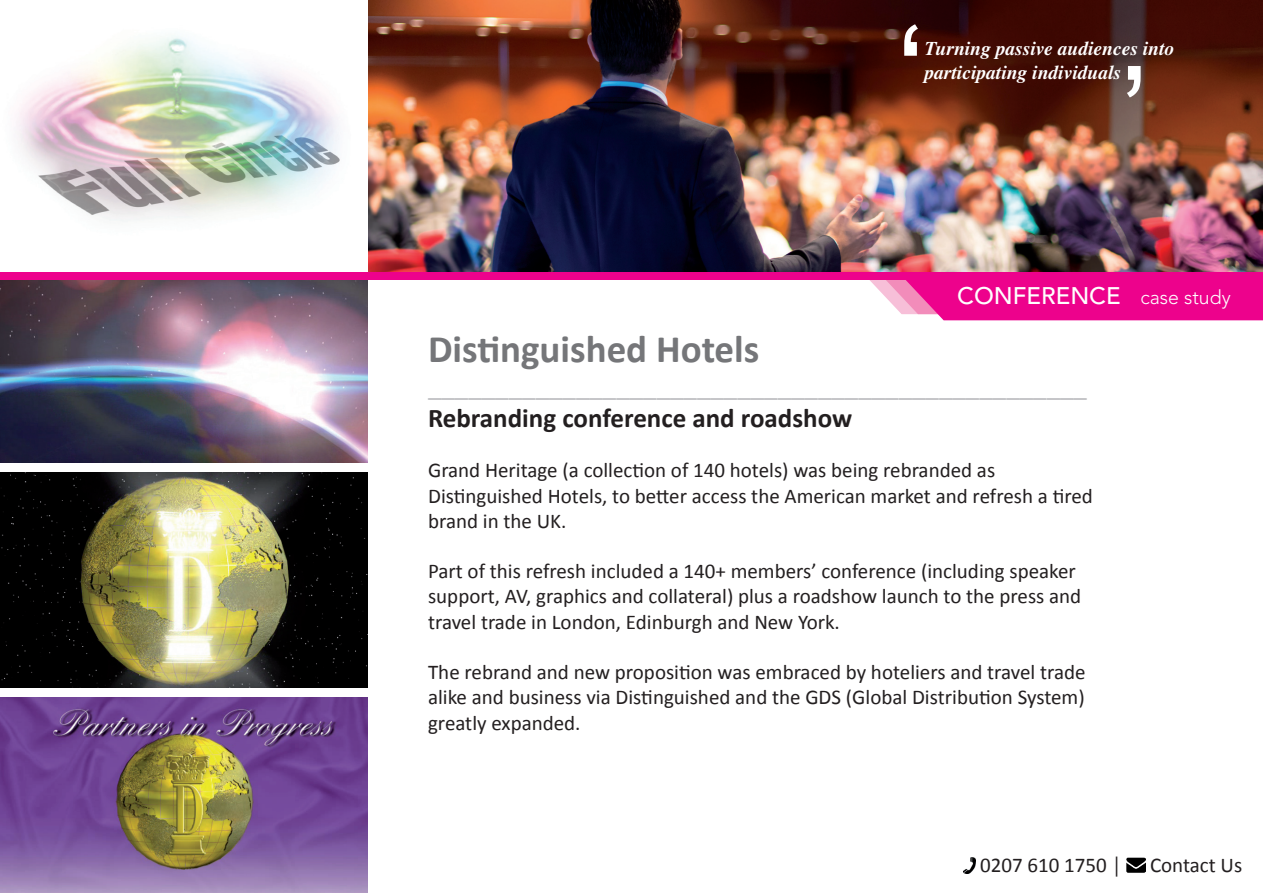
<style>
.page{position:relative;width:1263px;height:893px;background:#fff}
.page>*{position:absolute;margin:0;border:0;box-sizing:border-box;transform-origin:0 0}
.t1{font:700 39px "Calibri";color:#757679}
.t2{font:300 27px "Calibri";color:#a8a9ad}
.t3{font:700 27px "Calibri";color:#231f20}
.t4{font:500 23.85px "Avenir";color:#fff}
.t5{font:21px/25.2px "Calibri";color:#231f20}
.t6{font:italic 700 19.5px/23.4px "Times";color:#fff}
.s1{font-weight:300;font-size:19.5px}
</style>
<div class="page">
<img style="left:0;top:279px;width:367px;height:183px">
<img style="left:0;top:472px;width:367px;height:215px">
<img style="left:0;top:697px;width:367px;height:196px">
<svg style="left:865px;top:279px;width:398px;height:41px;background:#ee2098"></svg>
<img style="left:368px;top:0;width:895px;height:272px">
<img style="left:16px;top:35px;width:324px;height:187px">
<div style="left:0;top:272px;width:1263px;height:7px;background:#ed028c"></div>
<img style="left:963px;top:857px;width:12px;height:16px">
<img style="left:1127px;top:857px;width:18px;height:16px">
<svg style="left:904px;top:24px;width:14px;height:32px"></svg>
<svg style="left:1127px;top:66px;width:13px;height:31px"></svg>
<p class="t6" style="left:925px;top:37px;width:251px">Turning passive audiences into participating individuals</p>
<p class="t4" style="left:957px;top:282px;width:275px">CONFERENCE <span class="s1">case study</span></p>
<h1 class="t1" style="left:428px;top:322px;width:333px">Distinguished Hotels</h1>
<p class="t2" style="left:428px;top:369px;width:660px">_________________________________________________</p>
<p class="t3" style="left:428px;top:399px;width:426px">Rebranding conference and roadshow</p>
<p class="t5" style="left:428px;top:457px;width:666px">Grand Heritage (a collection of 140 hotels) was being rebranded as<br>Distinguished Hotels, to better access the American market and refresh a tired brand in the UK.</p>
<p class="t5" style="left:428px;top:558px;width:655px">Part of this refresh included a 140+ members’ conference (including speaker support, AV, graphics and collateral) plus a roadshow launch to the press and travel trade in London, Edinburgh and New York.</p>
<p class="t5" style="left:428px;top:659px;width:659px;text-align:justify">The rebrand and new proposition was embraced by hoteliers and travel trade alike and business via Distinguished and the GDS (Global Distribution System) greatly expanded.</p>
<p class="t5" style="left:980px;top:852px;width:143px">0207 610 1750 │</p>
<p class="t5" style="left:1150px;top:852px;width:94px">Contact Us</p>
</div>
